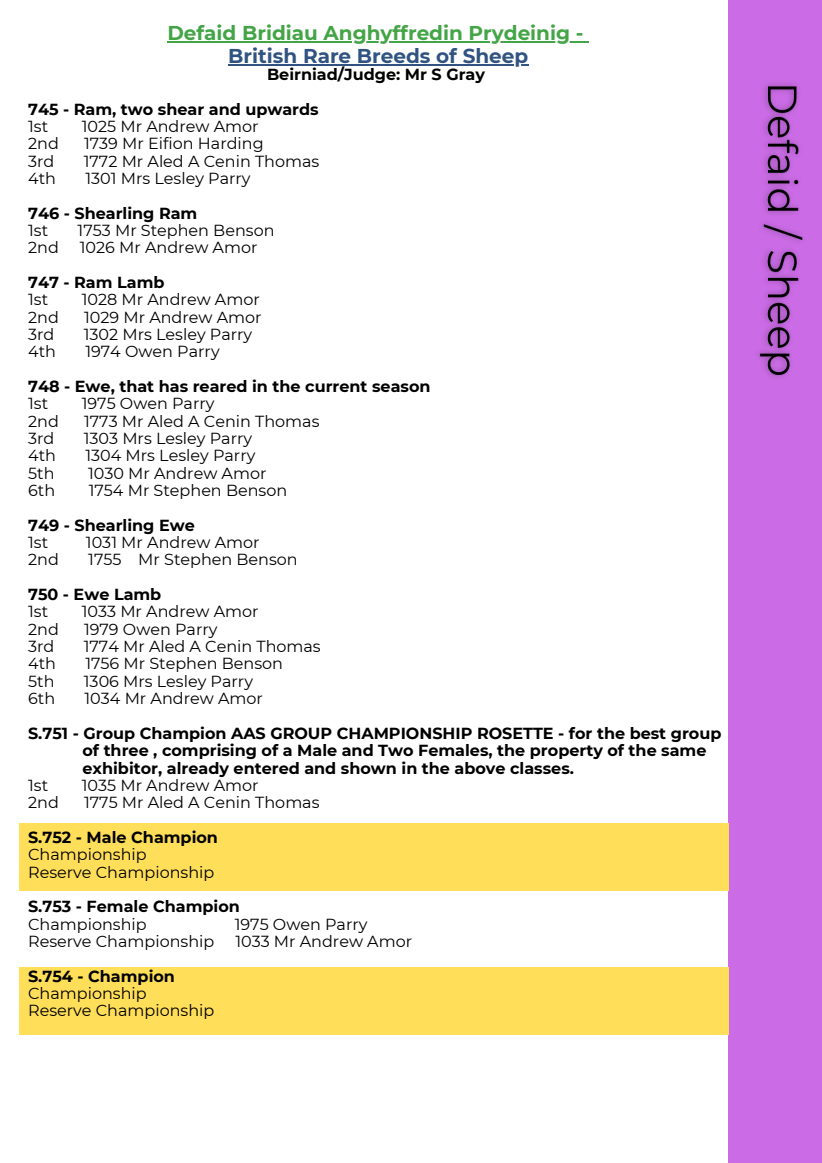
<style>
.page{position:relative;width:822px;height:1163px;background:#fff}
.page>*{position:absolute;margin:0;border:0;box-sizing:border-box;transform-origin:0 0}
.t1{font:700 20px "Montserrat";color:#44a546}
.t2{font:700 20px "Montserrat";color:#305382}
.t3{font:16px/34.6px "Montserrat";color:#000}
.t4{font:700 16px/34.6px "Montserrat";color:#000}
.s1{font-weight:700}
.s2{font-weight:400}
</style>
<div class="page">
<div style="left:729px;top:0;width:93px;height:1162px;background:#cb6ce6"></div>
<div style="left:19px;top:822px;width:710px;height:68px;background:#ffde59"></div>
<div style="left:19px;top:967px;width:710px;height:67px;background:#ffde59"></div>
<hr style="left:167px;top:41px;width:417px;height:2px;background:#44a546">
<hr style="left:228px;top:64px;width:300px;height:1px;background:#305382">
<img style="left:758px;top:83px;width:45px;height:295px">
<h2 class="t1" style="left:167px;top:20px;width:418px">Defaid Bridiau Anghyffredin Prydeinig -</h2>
<p class="t2" style="left:228px;top:43px;width:302px">British Rare Breeds of Sheep</p>
<p class="t4" style="left:28px;top:57px;width:458px;text-indent:239px">Beirniad/Judge: Mr S Gray<br>745 - Ram, two shear and upwards</p>
<p class="t3" style="left:28px;top:109px;width:22px">1st</p>
<p class="t3" style="left:82px;top:109px;width:178px">1025 Mr Andrew Amor</p>
<p class="t3" style="left:28px;top:126px;width:32px">2nd</p>
<p class="t3" style="left:84px;top:126px;width:181px">1739 Mr Eifion Harding</p>
<p class="t3" style="left:28px;top:143px;width:28px">3rd</p>
<p class="t3" style="left:84px;top:143px;width:237px">1772 Mr Aled A Cenin Thomas</p>
<p class="t3" style="left:28px;top:161px;width:29px">4th</p>
<p class="t3" style="left:28px;top:161px;width:224px;text-indent:57px">1301 Mrs Lesley Parry<br><span class="s1">746 - Shearling Ram</span></p>
<p class="t3" style="left:28px;top:213px;width:22px">1st</p>
<p class="t3" style="left:78px;top:213px;width:198px">1753 Mr Stephen Benson</p>
<p class="t3" style="left:28px;top:230px;width:32px">2nd</p>
<p class="t3" style="left:80px;top:230px;width:179px">1026 Mr Andrew Amor</p>
<p class="t4" style="left:28px;top:265px;width:138px">747 - Ram Lamb</p>
<p class="t3" style="left:28px;top:282px;width:22px">1st</p>
<p class="t3" style="left:82px;top:282px;width:180px">1028 Mr Andrew Amor</p>
<p class="t3" style="left:28px;top:299px;width:32px">2nd</p>
<p class="t3" style="left:84px;top:299px;width:179px">1029 Mr Andrew Amor</p>
<p class="t3" style="left:28px;top:317px;width:28px">3rd</p>
<p class="t3" style="left:84px;top:317px;width:170px">1302 Mrs Lesley Parry</p>
<p class="t3" style="left:28px;top:334px;width:29px">4th</p>
<p class="t4" style="left:28px;top:334px;width:404px;text-indent:57px"><span class="s2">1974 Owen Parry<br></span>748 - Ewe, that has reared in the current season</p>
<p class="t3" style="left:28px;top:386px;width:22px">1st</p>
<p class="t3" style="left:82px;top:386px;width:134px">1975 Owen Parry</p>
<p class="t3" style="left:28px;top:403px;width:32px">2nd</p>
<p class="t3" style="left:84px;top:403px;width:237px">1773 Mr Aled A Cenin Thomas</p>
<p class="t3" style="left:28px;top:421px;width:28px">3rd</p>
<p class="t3" style="left:84px;top:421px;width:170px">1303 Mrs Lesley Parry</p>
<p class="t3" style="left:28px;top:438px;width:29px">4th</p>
<p class="t3" style="left:85px;top:438px;width:172px">1304 Mrs Lesley Parry</p>
<p class="t3" style="left:28px;top:455px;width:28px">5th</p>
<p class="t3" style="left:88px;top:455px;width:180px">1030 Mr Andrew Amor</p>
<p class="t3" style="left:28px;top:473px;width:29px">6th</p>
<p class="t3" style="left:89px;top:473px;width:200px">1754 Mr Stephen Benson</p>
<p class="t4" style="left:28px;top:507px;width:168px">749 - Shearling Ewe</p>
<p class="t3" style="left:28px;top:525px;width:22px">1st</p>
<p class="t3" style="left:86px;top:525px;width:175px">1031 Mr Andrew Amor</p>
<p class="t3" style="left:28px;top:542px;width:32px">2nd</p>
<p class="t3" style="left:88px;top:542px;width:211px">1755 Mr Stephen Benson</p>
<p class="t4" style="left:28px;top:577px;width:135px">750 - Ewe Lamb</p>
<p class="t3" style="left:28px;top:594px;width:22px">1st</p>
<p class="t3" style="left:82px;top:594px;width:178px">1033 Mr Andrew Amor</p>
<p class="t3" style="left:28px;top:611px;width:32px">2nd</p>
<p class="t3" style="left:84px;top:611px;width:135px">1979 Owen Parry</p>
<p class="t3" style="left:28px;top:629px;width:28px">3rd</p>
<p class="t3" style="left:84px;top:629px;width:239px">1774 Mr Aled A Cenin Thomas</p>
<p class="t3" style="left:28px;top:646px;width:29px">4th</p>
<p class="t3" style="left:85px;top:646px;width:199px">1756 Mr Stephen Benson</p>
<p class="t3" style="left:28px;top:663px;width:28px">5th</p>
<p class="t3" style="left:84px;top:663px;width:171px">1306 Mrs Lesley Parry</p>
<p class="t3" style="left:28px;top:681px;width:29px">6th</p>
<p class="t3" style="left:85px;top:681px;width:180px">1034 Mr Andrew Amor</p>
<p class="t4" style="left:28px;top:715px;width:695px">S.751 - Group Champion AAS GROUP CHAMPIONSHIP ROSETTE - for the best group</p>
<p class="t4" style="left:82px;top:733px;width:626px">of three , comprising of a Male and Two Females, the property of the same</p>
<p class="t4" style="left:82px;top:750px;width:493px">exhibitor, already entered and shown in the above classes.</p>
<p class="t3" style="left:28px;top:767px;width:22px">1st</p>
<p class="t3" style="left:82px;top:767px;width:178px">1035 Mr Andrew Amor</p>
<p class="t3" style="left:28px;top:785px;width:32px">2nd</p>
<p class="t3" style="left:84px;top:785px;width:237px">1775 Mr Aled A Cenin Thomas</p>
<p class="t4" style="left:28px;top:819px;width:191px">S.752 - Male Champion</p>
<p class="t3" style="left:28px;top:837px;width:120px">Championship</p>
<p class="t3" style="left:28px;top:854px;width:188px">Reserve Championship</p>
<p class="t4" style="left:28px;top:889px;width:213px">S.753 - Female Champion</p>
<p class="t3" style="left:28px;top:906px;width:120px">Championship</p>
<p class="t3" style="left:235px;top:906px;width:134px">1975 Owen Parry</p>
<p class="t3" style="left:28px;top:923px;width:188px">Reserve Championship</p>
<p class="t3" style="left:235px;top:923px;width:178px">1033 Mr Andrew Amor</p>
<p class="t4" style="left:28px;top:958px;width:148px">S.754 - Champion</p>
<p class="t3" style="left:28px;top:984px;width:188px;line-height:17.4px">Championship<br>Reserve Championship</p>
</div>
